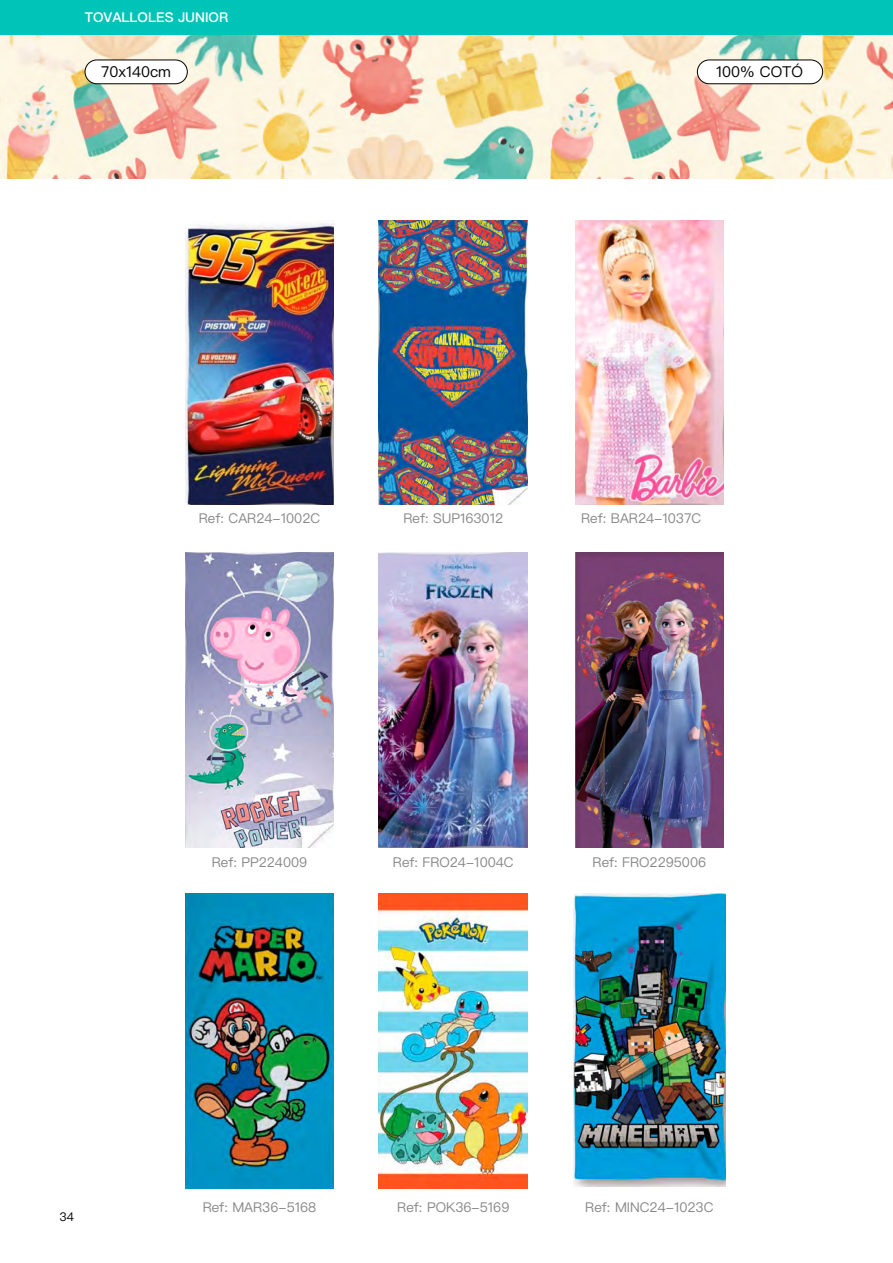
<style>
.page{position:relative;width:893px;height:1263px;background:#fff}
.page>*{position:absolute;margin:0;border:0;box-sizing:border-box;transform-origin:0 0}
.t1{font:15px "Ping Fang HK";color:#000}
.t2{font:13.5px "Ping Fang HK";color:#878787}
.t3{font:600 13.5px "Ping Fang HK";color:#fff}
.t4{font:12px "Ping Fang HK";color:#000}
</style>
<div class="page">
<img style="left:576px;top:220px;width:147px;height:284px">
<img style="left:186px;top:222px;width:147px;height:282px">
<img style="left:185px;top:553px;width:149px;height:295px">
<img style="left:185px;top:893px;width:149px;height:295px">
<img style="left:573px;top:893px;width:152px;height:293px">
<img style="left:379px;top:553px;width:149px;height:295px">
<img style="left:379px;top:893px;width:149px;height:295px">
<img style="left:575px;top:553px;width:149px;height:295px">
<img style="left:0;top:35px;width:893px;height:144px">
<div style="left:0;top:0;width:893px;height:35px;background:#00c4b7"></div>
<div style="left:85px;top:60px;width:102px;height:24px;background:#fff;border-radius:12px"></div>
<div style="left:85px;top:60px;width:102px;height:24px;border:1px solid #000;border-radius:12px"></div>
<div style="left:697px;top:60px;width:126px;height:24px;background:#fff;border-radius:12px"></div>
<div style="left:697px;top:60px;width:126px;height:24px;border:1px solid #000;border-radius:12px"></div>
<img style="left:379px;top:221px;width:149px;height:283px">
<p class="t3" style="left:85px;top:9px;width:145px">TOVALLOLES JUNIOR</p>
<p class="t1" style="left:101px;top:63px;width:71px">70x140cm</p>
<p class="t1" style="left:716px;top:63px;width:88px">100% COTÓ</p>
<p class="t2" style="left:199px;top:509px;width:123px">Ref: CAR24-1002C</p>
<p class="t2" style="left:581px;top:509px;width:122px">Ref: BAR24-1037C</p>
<p class="t2" style="left:403px;top:509px;width:101px">Ref: SUP163012</p>
<p class="t2" style="left:212px;top:854px;width:97px">Ref: PP224009</p>
<p class="t2" style="left:393px;top:854px;width:122px">Ref: FRO24-1004C</p>
<p class="t2" style="left:593px;top:854px;width:115px">Ref: FRO2295006</p>
<p class="t4" style="left:60px;top:1209px;width:16px">34</p>
<p class="t2" style="left:203px;top:1198px;width:115px">Ref: MAR36-5168</p>
<p class="t2" style="left:585px;top:1198px;width:130px">Ref: MINC24-1023C</p>
<p class="t2" style="left:397px;top:1198px;width:114px">Ref: POK36-5169</p>
</div>
